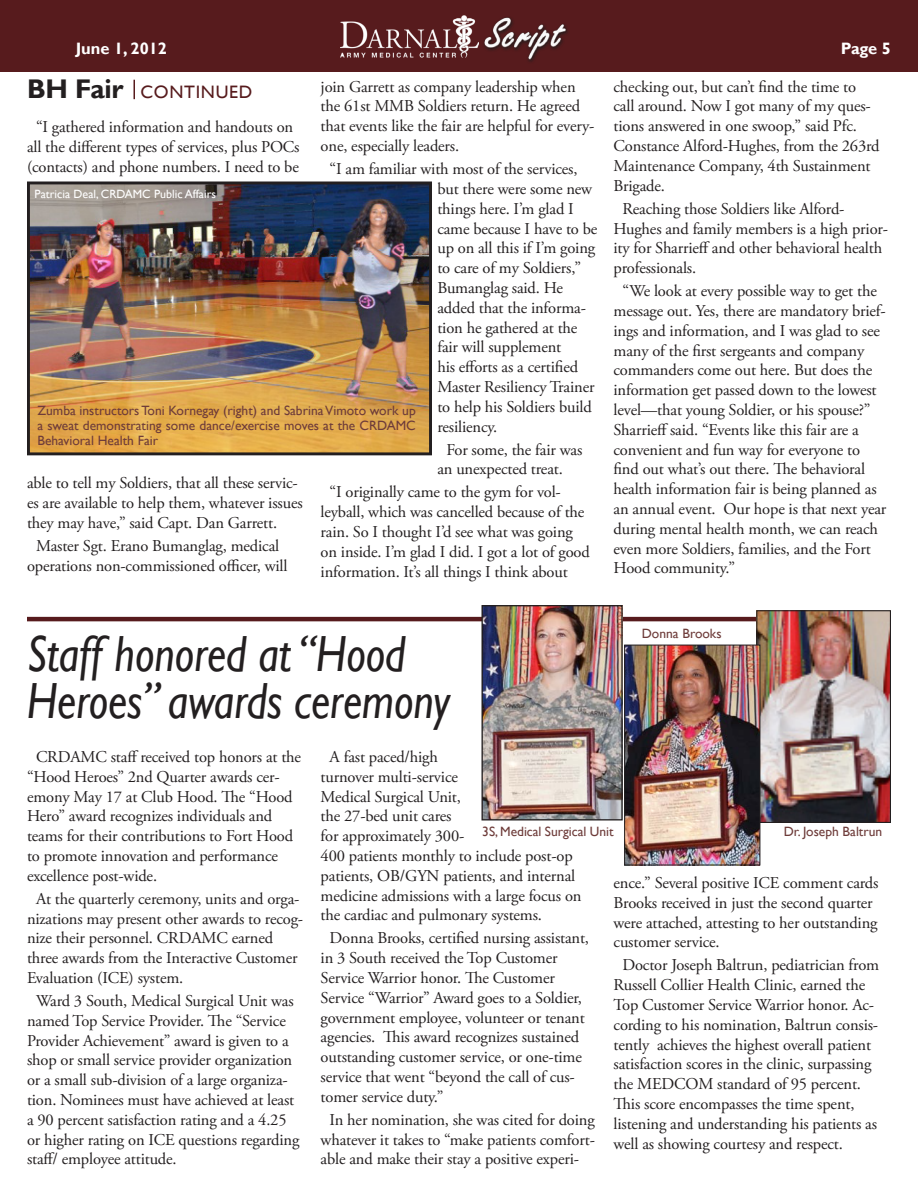
<style>
.page{position:relative;width:918px;height:1188px;background:#fff}
.page>*{position:absolute;margin:0;border:0;box-sizing:border-box;transform-origin:0 0}
.Headline{font:italic 50.85px/46.5px "Gill Sans";color:#231f20;scale:.85 1}
.Headline-2{font:18px "Gill Sans";letter-spacing:.04em;color:#571b1d}
.Text{font:16.5px/19.8px "Adobe Garamond Pro";letter-spacing:-.01em;color:#231f20}
.t1{font:700 16.5px "Gill Sans";color:#fff}
.Cutlines{font:13.5px/15px "Gill Sans";color:#6e3c3a;text-align:justify}
.Phto_credit{font:12px "Gill Sans";color:#fff}
.s1{font-weight:700;font-size:27px;color:#231f20}
</style>
<div class="page">
<div style="left:0;top:0;width:918px;height:72px;background:#571b1d"></div>
<img style="left:484px;top:17px;width:84px;height:45px">
<img style="left:340px;top:15px;width:138px;height:42px">
<hr style="left:27px;top:617px;width:853px;height:4px;background:#571b1d">
<img style="left:31px;top:185px;width:397px;height:266px">
<div style="left:27px;top:181px;width:405px;height:274px;border:3px solid #231f20"></div>
<svg style="left:134px;top:80px;width:1px;height:19px"></svg>
<img style="left:484px;top:607px;width:137px;height:211px">
<div style="left:482px;top:605px;width:141px;height:215px;border:1px solid #231f20"></div>
<img style="left:758px;top:612px;width:131px;height:209px">
<div style="left:756px;top:610px;width:135px;height:213px;border:1px solid #231f20"></div>
<img style="left:626px;top:647px;width:132px;height:217px">
<div style="left:624px;top:645px;width:136px;height:221px;border:1px solid #231f20"></div>
<p class="t1" style="left:76px;top:38px;width:93px">June 1, 2012</p>
<p class="t1" style="left:841px;top:38px;width:52px">Page 5</p>
<p class="Headline-2" style="left:27px;top:82px;width:227px"><span class="s1">BH Fair</span> CONTINUED</p>
<p class="Text" style="left:614px;top:77px;width:268px">checking out, but can’t find the time to call around. Now I got many of my ques&shy;tions answered in one swoop,” said Pfc.<br>Constance Alford-Hughes, from the 263rd Maintenance Company, 4th Sustainment Brigade.</p>
<p class="Text" style="left:614px;top:199px;width:276px;text-indent:9px">Reaching those Soldiers like Alford-Hughes and family members is a high prior&shy;ity for Sharrieff and other behavioral health professionals.</p>
<p class="Text" style="left:614px;top:282px;width:274px;text-indent:9px">“We look at every possible way to get the message out. Yes, there are mandatory brief&shy;ings and information, and I was glad to see many of the first sergeants and company commanders come out here. But does the information get passed down to the lowest level—that young Soldier, or his spouse?” Sharrieff said. “Events like this fair are a convenient and fun way for everyone to find out what’s out there. The behavioral health information fair is being planned as an annual event. Our hope is that next year during mental health month, we can reach even more Soldiers, families, and the Fort Hood community.”</p>
<p class="Text" style="left:321px;top:77px;width:275px">join Garrett as company leadership when the 61st MMB Soldiers return. He agreed that events like the fair are helpful for every&shy;one, especially leaders.</p>
<p class="Text" style="left:437px;top:160px;width:161px;text-indent:-108px">“I am familiar with most of the services, but there were some new things here. I’m glad I came because I have to be up on all this if I’m going to care of my Soldiers,”<br>Bumanglag said. He added that the informa&shy;tion he gathered at the fair will supplement<br>his efforts as a certified<br>Master Resiliency Trainer to help his Soldiers build resiliency.</p>
<p class="Text" style="left:437px;top:440px;width:146px;text-indent:9px">For some, the fair was an unexpected treat.</p>
<p class="Text" style="left:321px;top:483px;width:271px;text-indent:9px">“I originally came to the gym for vol&shy;leyball, which was cancelled because of the rain. So I thought I’d see what was going on inside. I’m glad I did. I got a lot of good information. It’s all things I think about</p>
<p class="Text" style="left:27px;top:117px;width:274px;text-align:center">“I gathered information and handouts on all the different types of services, plus POCs (contacts) and phone numbers. I need to be</p>
<p class="Phto_credit" style="left:35px;top:187px;width:183px">Patricia Deal, CRDAMC Public Affairs</p>
<p class="Cutlines" style="left:38px;top:403px;width:380px">Zumba instructors Toni Kornegay (right) and Sabrina Vimoto work up a sweat demonstrating some dance/exercise moves at the CRDAMC Behavioral Health Fair</p>
<p class="Text" style="left:27px;top:474px;width:277px">able to tell my Soldiers, that all these servic&shy;es are available to help them, whatever issues they may have,” said Capt. Dan Garrett.</p>
<p class="Text" style="left:27px;top:536px;width:262px;text-align:center">Master Sgt. Erano Bumanglag, medical operations non-commissioned officer, will</p>
<p class="Cutlines" style="left:642px;top:627px;width:81px">Donna Brooks</p>
<p class="Headline" style="left:27px;top:631px;width:499px">Staff honored at “Hood<br>Heroes” awards ceremony</p>
<p class="Text" style="left:321px;top:747px;width:262px;text-indent:9px">A fast paced/high<br>turnover multi-service<br>Medical Surgical Unit,<br>the 27-bed unit cares<br>for approximately 300-<br>400 patients monthly to include post-op patients, OB/GYN patients, and internal medicine admissions with a large focus on the cardiac and pulmonary systems.</p>
<p class="Text" style="left:321px;top:929px;width:270px;text-indent:9px">Donna Brooks, certified nursing assistant, in 3 South received the Top Customer Service Warrior honor. The Customer Service “Warrior” Award goes to a Soldier, government employee, volunteer or tenant agencies. This award recognizes sustained outstanding customer service, or one-time service that went “beyond the call of cus&shy;tomer service duty.”</p>
<p class="Text" style="left:321px;top:1110px;width:276px;text-align:justify;text-indent:9px">In her nomination, she was cited for doing whatever it takes to “make patients comfort&shy;able and make their stay a positive experi-</p>
<p class="Text" style="left:27px;top:747px;width:276px;text-indent:9px">CRDAMC staff received top honors at the “Hood Heroes” 2nd Quarter awards cer&shy;emony May 17 at Club Hood. The “Hood Hero” award recognizes individuals and teams for their contributions to Fort Hood to promote innovation and performance excellence post-wide.</p>
<p class="Text" style="left:27px;top:889px;width:278px;text-indent:9px">At the quarterly ceremony, units and orga&shy;nizations may present other awards to recog&shy;nize their personnel. CRDAMC earned three awards from the Interactive Customer Evaluation (ICE) system.</p>
<p class="Text" style="left:27px;top:991px;width:274px;text-indent:9px">Ward 3 South, Medical Surgical Unit was named Top Service Provider. The “Service Provider Achievement” award is given to a shop or small service provider organization or a small sub-division of a large organiza&shy;tion. Nominees must have achieved at least a 90 percent satisfaction rating and a 4.25 or higher rating on ICE questions regarding staff/ employee attitude.</p>
<p class="Cutlines" style="left:482px;top:824px;width:133px">3S, Medical Surgical Unit</p>
<p class="Cutlines" style="left:784px;top:824px;width:100px">Dr. Joseph Baltrun</p>
<p class="Text" style="left:614px;top:873px;width:266px">ence.” Several positive ICE comment cards Brooks received in just the second quarter were attached, attesting to her outstanding customer service.</p>
<p class="Text" style="left:614px;top:956px;width:267px;text-indent:9px">Doctor Joseph Baltrun, pediatrician from Russell Collier Health Clinic, earned the Top Customer Service Warrior honor. Ac&shy;cording to his nomination, Baltrun consis&shy;tently achieves the highest overall patient satisfaction scores in the clinic, surpassing the MEDCOM standard of 95 percent.<br>This score encompasses the time spent, listening and understanding his patients as well as showing courtesy and respect.</p>
</div>
